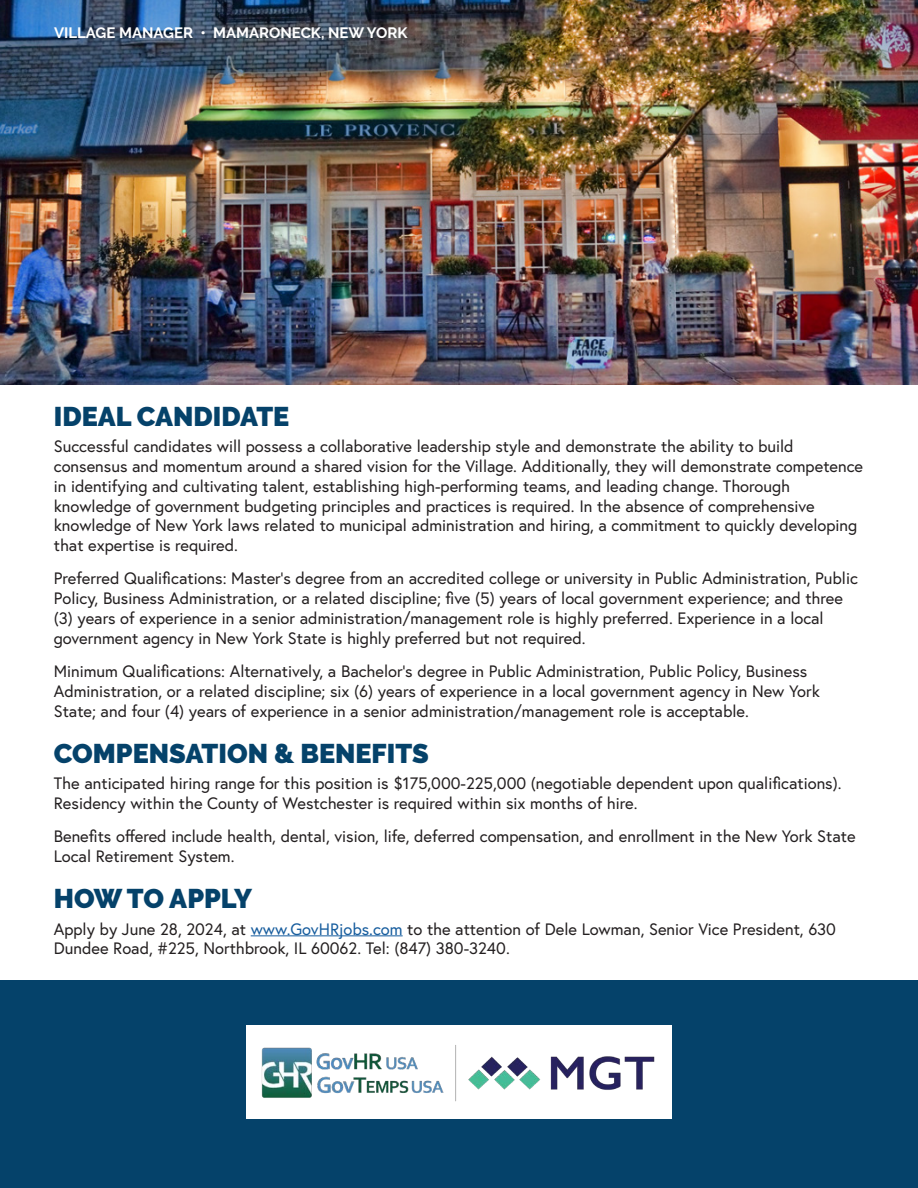
<style>
.page{position:relative;width:918px;height:1188px;background:#fff}
.page>*{position:absolute;margin:0;border:0;box-sizing:border-box;transform-origin:0 0}
.Paragraph_Style_2{font:900 27px "Raleway";color:#05426a}
.Paragraph_Style_1{font:16.5px/19.8px "Europa";color:#231f20}
.Paragraph_Style_2-2{font:700 15px "Raleway";color:#fff}
.s1{color:#175d9e}
</style>
<div class="page">
<hr style="left:251px;top:936px;width:152px;height:1px;background:#175d9e">
<img style="left:0;top:0;width:918px;height:384px">
<div style="left:0;top:981px;width:918px;height:207px;background:#05426a"></div>
<img style="left:246px;top:1025px;width:426px;height:94px">
<p class="Paragraph_Style_2-2" style="left:54px;top:24px;width:355px">VILLAGE MANAGER • MAMARONECK, NEW YORK</p>
<p class="Paragraph_Style_2" style="left:54px;top:400px;width:237px">IDEAL CANDIDATE</p>
<p class="Paragraph_Style_1" style="left:54px;top:436px;width:811px">Successful candidates will possess a collaborative leadership style and demonstrate the ability to build consensus and momentum around a shared vision for the Village. Additionally, they will demonstrate competence in identifying and cultivating talent, establishing high-performing teams, and leading change. Thorough knowledge of government budgeting principles and practices is required. In the absence of comprehensive knowledge of New York laws related to municipal administration and hiring, a commitment to quickly developing that expertise is required.</p>
<p class="Paragraph_Style_1" style="left:54px;top:569px;width:806px">Preferred Qualifications: Master’s degree from an accredited college or university in Public Administration, Public Policy, Business Administration, or a related discipline; five (5) years of local government experience; and three (3) years of experience in a senior administration/management role is highly preferred. Experience in a local government agency in New York State is highly preferred but not required.</p>
<p class="Paragraph_Style_1" style="left:54px;top:661px;width:768px">Minimum Qualifications: Alternatively, a Bachelor’s degree in Public Administration, Public Policy, Business<br>Administration, or a related discipline; six (6) years of experience in a local government agency in New York<br>State; and four (4) years of experience in a senior administration/management role is acceptable.</p>
<p class="Paragraph_Style_2" style="left:54px;top:738px;width:377px">COMPENSATION &amp; BENEFITS</p>
<p class="Paragraph_Style_1" style="left:54px;top:773px;width:789px">The anticipated hiring range for this position is $175,000-225,000 (negotiable dependent upon qualifications).<br>Residency within the County of Westchester is required within six months of hire.</p>
<p class="Paragraph_Style_1" style="left:54px;top:826px;width:803px">Benefits offered include health, dental, vision, life, deferred compensation, and enrollment in the New York State<br>Local Retirement System.</p>
<p class="Paragraph_Style_2" style="left:54px;top:883px;width:200px">HOW TO APPLY</p>
<p class="Paragraph_Style_1" style="left:54px;top:919px;width:784px">Apply by June 28, 2024, at <span class="s1">www.GovHRjobs.com</span> to the attention of Dele Lowman, Senior Vice President, 630<br>Dundee Road, #225, Northbrook, IL 60062. Tel: (847) 380-3240.</p>
</div>
